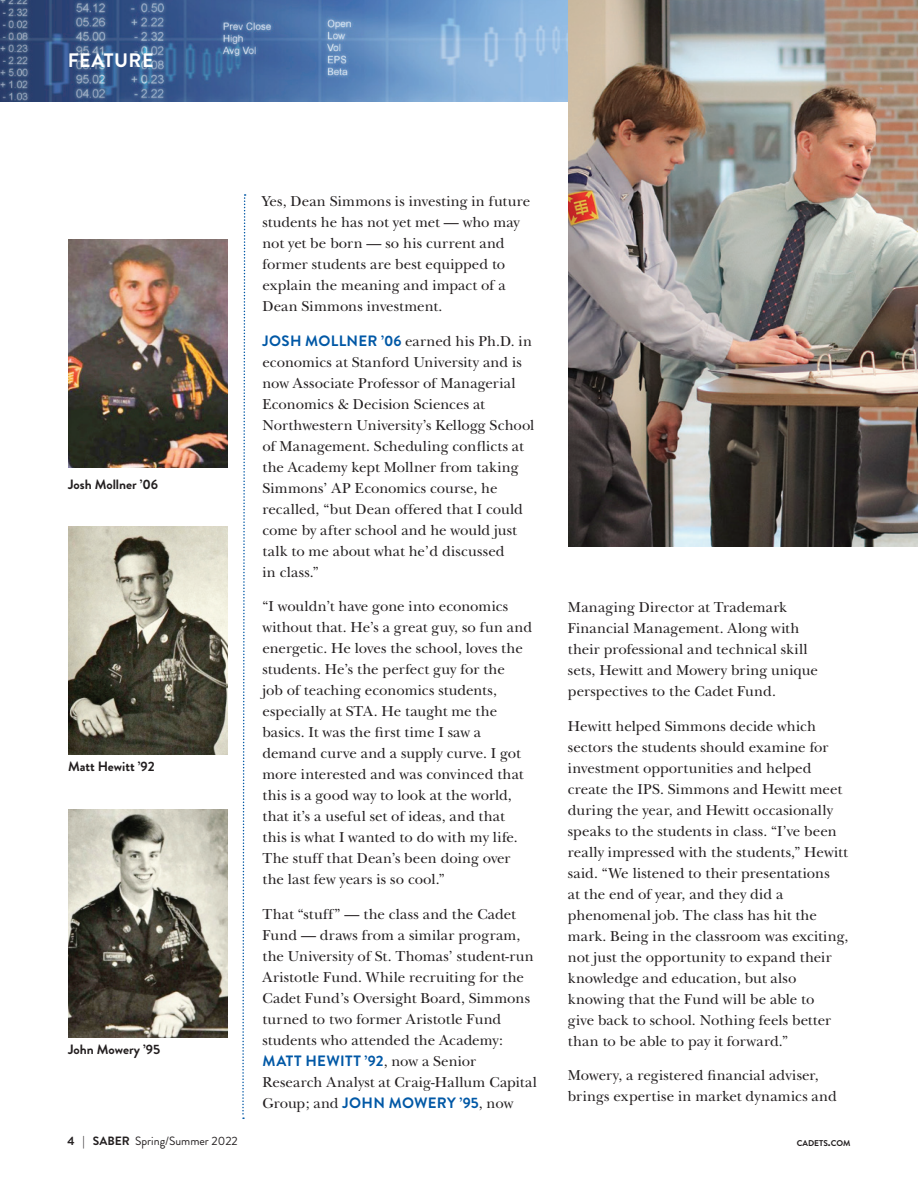
<style>
.page{position:relative;width:918px;height:1188px;background:#fff}
.page>*{position:absolute;margin:0;border:0;box-sizing:border-box;transform-origin:0 0}
.Section_Heading{font:700 19.5px "Brandon Grotesque";letter-spacing:.02em;color:#fff}
.Body_Text_-_No_Inden{font:15px/21px "New Baskerville";letter-spacing:.005em;color:#231f20}
.Cutlines_-_9pt{font:700 13.5px "Brandon Grotesque";color:#231f20}
.t1{font:12px "Brandon Grotesque";color:#231f20}
.t2{font:700 8.4px "Brandon Grotesque";color:#231f20}
.s1{font-family:"Brandon Grotesque";font-weight:700;color:#0158a6}
.s2{font-weight:700}
.s3{font-size:12px}
</style>
<div class="page">
<img style="left:0;top:0;width:568px;height:102px">
<img style="left:568px;top:0;width:350px;height:547px">
<img style="left:68px;top:240px;width:160px;height:228px">
<svg style="left:242px;top:194px;width:4px;height:925px"></svg>
<img style="left:68px;top:527px;width:160px;height:227px">
<img style="left:68px;top:810px;width:160px;height:228px">
<p class="Section_Heading" style="left:68px;top:47px;width:87px">FEATURE</p>
<p class="Cutlines_-_9pt" style="left:68px;top:475px;width:92px">Josh Mollner ’06</p>
<p class="Cutlines_-_9pt" style="left:68px;top:757px;width:88px">Matt Hewitt ’92</p>
<p class="Cutlines_-_9pt" style="left:68px;top:1040px;width:94px">John Mowery ’95</p>
<p class="Body_Text_-_No_Inden" style="left:262px;top:191px;width:269px">Yes, Dean Simmons is investing in future students he has not yet met — who may not yet be born — so his current and former students are best equipped to explain the meaning and impact of a Dean Simmons investment.</p>
<p class="Body_Text_-_No_Inden" style="left:262px;top:331px;width:274px"><span class="s1">JOSH MOLLNER ’06</span> earned his Ph.D. in economics at Stanford University and is now Associate Professor of Managerial Economics &amp; Decision Sciences at Northwestern University’s Kellogg School of Management. Scheduling conflicts at the Academy kept Mollner from taking Simmons’ AP Economics course, he recalled, “but Dean offered that I could come by after school and he would just talk to me about what he’d discussed<br>in class.”</p>
<p class="Body_Text_-_No_Inden" style="left:262px;top:596px;width:271px">“I wouldn’t have gone into economics without that. He’s a great guy, so fun and energetic. He loves the school, loves the students. He’s the perfect guy for the<br>job of teaching economics students, especially at STA. He taught me the basics. It was the first time I saw a demand curve and a supply curve. I got more interested and was convinced that this is a good way to look at the world, that it’s a useful set of ideas, and that this is what I wanted to do with my life.<br>The stuff that Dean’s been doing over the last few years is so cool.”</p>
<p class="Body_Text_-_No_Inden" style="left:262px;top:904px;width:276px">That “stuff” — the class and the Cadet Fund — draws from a similar program, the University of St. Thomas’ student-run Aristotle Fund. While recruiting for the Cadet Fund’s Oversight Board, Simmons turned to two former Aristotle Fund students who attended the Academy:<br><span class="s1">MATT HEWITT ’92</span>, now a Senior Research Analyst at Craig-Hallum Capital Group; and <span class="s1">JOHN MOWERY ’95</span>, now</p>
<p class="Body_Text_-_No_Inden" style="left:568px;top:597px;width:252px">Managing Director at Trademark Financial Management. Along with their professional and technical skill sets, Hewitt and Mowery bring unique perspectives to the Cadet Fund.</p>
<p class="Body_Text_-_No_Inden" style="left:568px;top:716px;width:282px">Hewitt helped Simmons decide which sectors the students should examine for investment opportunities and helped create the IPS. Simmons and Hewitt meet during the year, and Hewitt occasionally speaks to the students in class. “I’ve been really impressed with the students,” Hewitt said. “We listened to their presentations<br>at the end of year, and they did a phenomenal job. The class has hit the mark. Being in the classroom was exciting, not just the opportunity to expand their knowledge and education, but also knowing that the Fund will be able to<br>give back to school. Nothing feels better than to be able to pay it forward.”</p>
<p class="Body_Text_-_No_Inden" style="left:568px;top:1065px;width:270px">Mowery, a registered financial adviser, brings expertise in market dynamics and</p>
<p class="t1" style="left:68px;top:1133px;width:172px"><span class="s2">4</span> | <span class="s2">SABER</span> Spring/Summer 2022</p>
<p class="t2" style="left:797px;top:1137px;width:55px">CADETS<span class="s3">.</span>COM</p>
</div>
